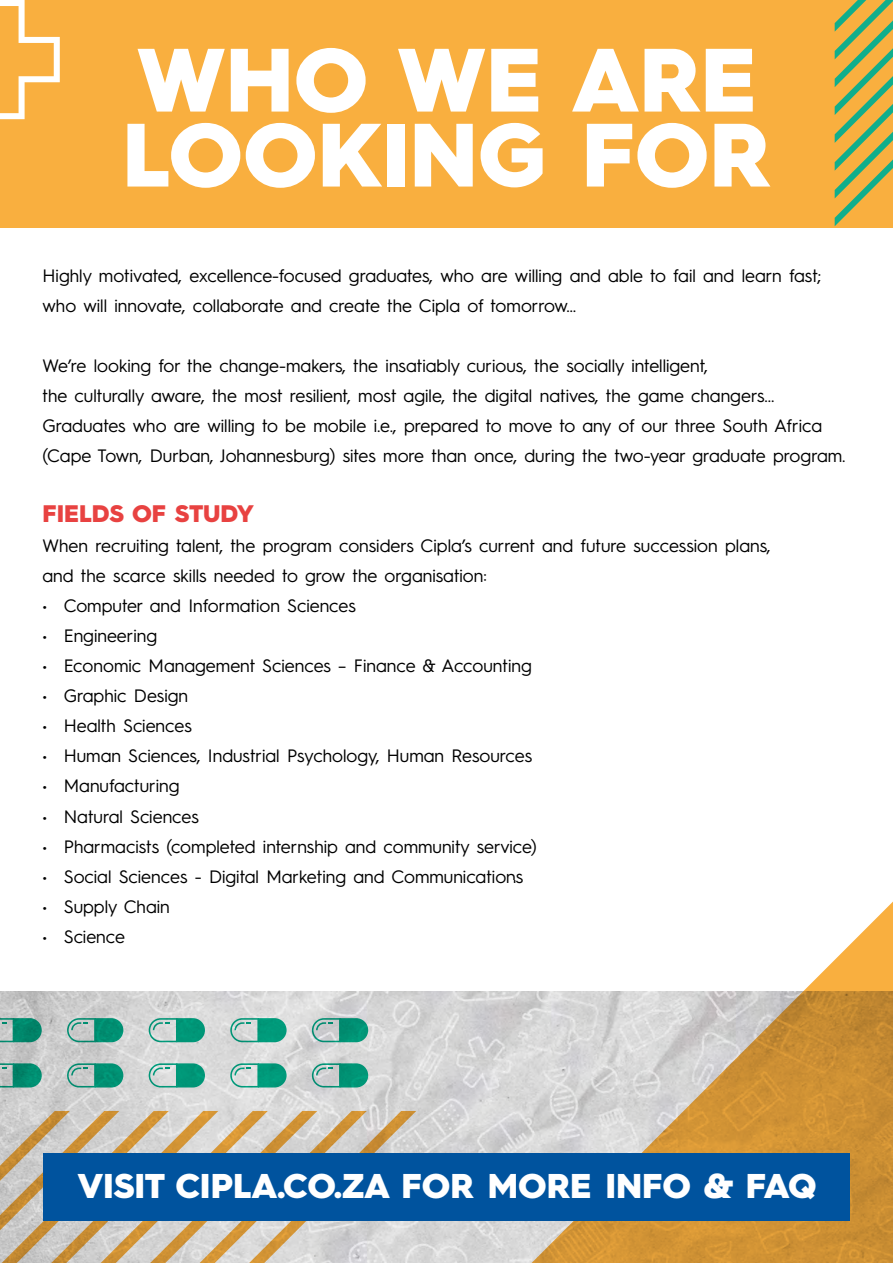
<style>
.page{position:relative;width:893px;height:1263px;background:#fff}
.page>*{position:absolute;margin:0;border:0;box-sizing:border-box;transform-origin:0 0}
.t1{font:900 90px/75px "Hurme Geometric Sans 3";color:#fff}
.t2{font:900 34.5px "Hurme Geometric Sans 3";color:#fff}
.t3{font:900 24px "Hurme Geometric Sans 3";color:#e84241}
.t4{font:18px/30px "Hurme Geometric Sans 3";color:#000}
</style>
<div class="page">
<img style="left:0;top:992px;width:510px;height:271px">
<div style="left:0;top:0;width:893px;height:228px;background:#f9af3f"></div>
<svg style="left:0;top:0;width:60px;height:119px"></svg>
<svg style="left:835px;top:0;width:58px;height:226px"></svg>
<svg style="left:367px;top:1111px;width:49px;height:152px;background:#d3cbbf"></svg>
<svg style="left:317px;top:1111px;width:50px;height:152px;background:#cfc7ba"></svg>
<svg style="left:268px;top:1111px;width:49px;height:152px;background:#d4c5ad"></svg>
<svg style="left:0;top:1111px;width:268px;height:152px;background:#cebda3"></svg>
<svg style="left:0;top:1018px;width:42px;height:24px"></svg>
<svg style="left:67px;top:1018px;width:56px;height:24px"></svg>
<svg style="left:149px;top:1018px;width:56px;height:24px"></svg>
<svg style="left:230px;top:1018px;width:57px;height:24px"></svg>
<svg style="left:312px;top:1018px;width:56px;height:24px"></svg>
<svg style="left:0;top:1063px;width:42px;height:24px"></svg>
<svg style="left:67px;top:1063px;width:56px;height:24px"></svg>
<svg style="left:149px;top:1063px;width:56px;height:24px"></svg>
<svg style="left:230px;top:1063px;width:57px;height:24px"></svg>
<svg style="left:312px;top:1063px;width:56px;height:24px"></svg>
<svg style="left:510px;top:901px;width:383px;height:362px"></svg>
<div style="left:43px;top:1153px;width:807px;height:67px;background:#00539e"></div>
<h1 class="t1" style="left:122px;top:38px;width:650px">WHO WE ARE<br>LOOKING FOR</h1>
<p class="t4" style="left:43px;top:260px;width:781px">Highly motivated, excellence-focused graduates, who are willing and able to fail and learn fast; who will innovate, collaborate and create the Cipla of tomorrow…</p>
<p class="t4" style="left:43px;top:350px;width:805px">We’re looking for the change-makers, the insatiably curious, the socially intelligent,<br>the culturally aware, the most resilient, most agile, the digital natives, the game changers...<br>Graduates who are willing to be mobile i.e., prepared to move to any of our three South Africa (Cape Town, Durban, Johannesburg) sites more than once, during the two-year graduate program.</p>
<h3 class="t3" style="left:43px;top:497px;width:213px">FIELDS OF STUDY</h3>
<p class="t4" style="left:43px;top:530px;width:730px">When recruiting talent, the program considers Cipla’s current and future succession plans, and the scarce skills needed to grow the organisation:</p>
<p class="t4" style="left:43px;top:590px;width:315px">• Computer and Information Sciences</p>
<p class="t4" style="left:43px;top:620px;width:116px">• Engineering</p>
<p class="t4" style="left:43px;top:650px;width:491px">• Economic Management Sciences – Finance &amp; Accounting</p>
<p class="t4" style="left:43px;top:680px;width:147px">• Graphic Design</p>
<p class="t4" style="left:43px;top:710px;width:151px">• Health Sciences</p>
<p class="t4" style="left:43px;top:740px;width:491px">• Human Sciences, Industrial Psychology, Human Resources</p>
<p class="t4" style="left:43px;top:770px;width:138px">• Manufacturing</p>
<p class="t4" style="left:43px;top:800px;width:158px">• Natural Sciences</p>
<p class="t4" style="left:43px;top:830px;width:496px">• Pharmacists (completed internship and community service)</p>
<p class="t4" style="left:43px;top:860px;width:482px">• Social Sciences - Digital Marketing and Communications</p>
<p class="t4" style="left:43px;top:890px;width:129px">• Supply Chain</p>
<p class="t4" style="left:43px;top:920px;width:84px">• Science</p>
<h2 class="t2" style="left:77px;top:1161px;width:741px">VISIT CIPLA.CO.ZA FOR MORE INFO &amp; FAQ</h2>
</div>
